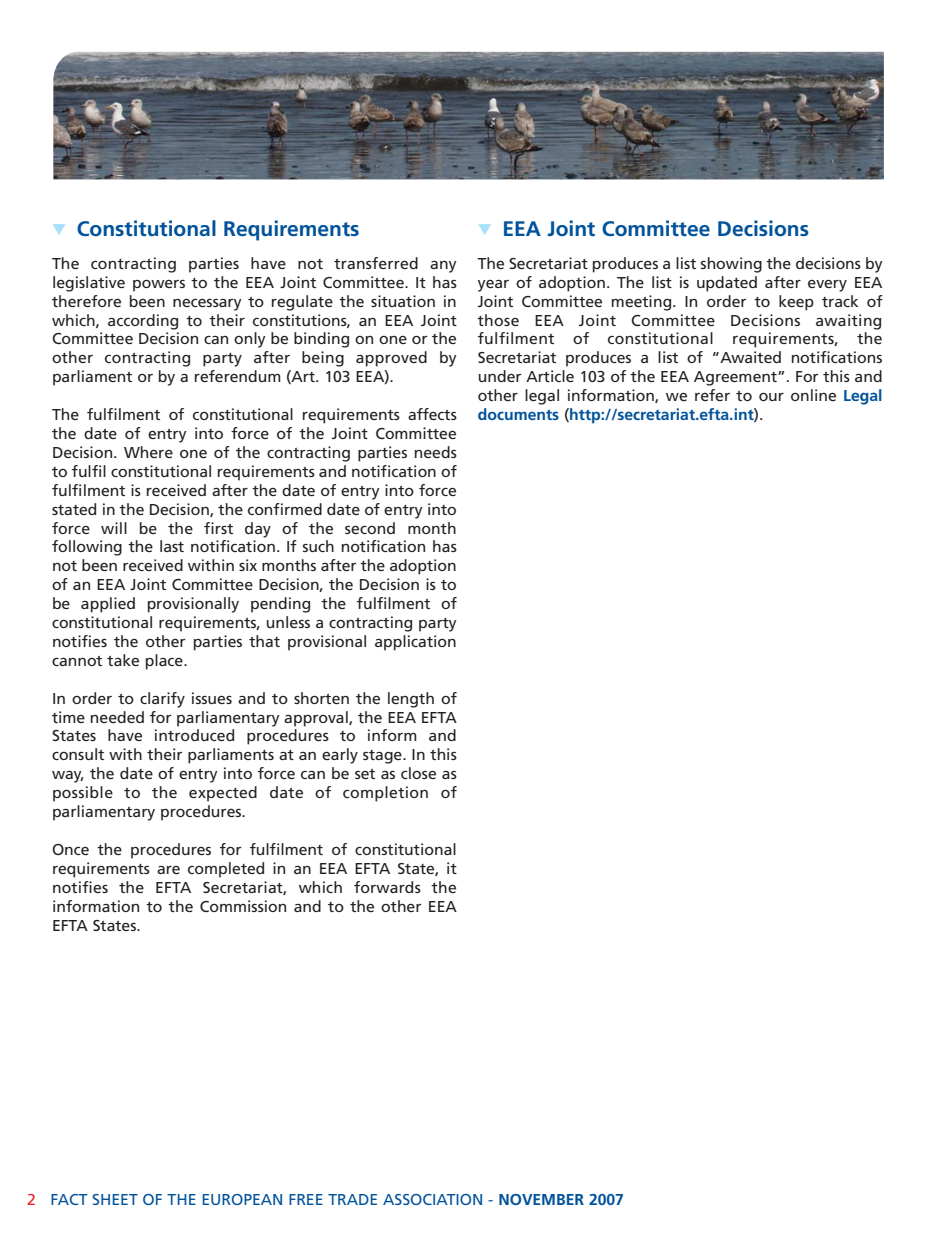
<style>
.page{position:relative;width:933px;height:1241px;background:#fff}
.page>*{position:absolute;margin:0;border:0;box-sizing:border-box;transform-origin:0 0}
.t1{font:700 21px "Frutiger";color:#00529b}
.t2{font:15.75px/18.9px "Frutiger";color:#231f20;text-align:justify}
.t3{font:15.75px "Frutiger";color:#00529b}
.s1{color:#aae1fa}
.s2{font-weight:700;color:#00529b}
.s3{color:#ed1c24}
.s4{font-weight:700}
</style>
<div class="page">
<svg style="left:53px;top:51px;width:831px;height:129px"></svg>
<h1 class="t1" style="left:52px;top:221px;width:309px"><span class="s1">▼</span> Constitutional Requirements</h1>
<p class="t2" style="left:52px;top:255px;width:406px">The contracting parties have not transferred any legislative powers to the EEA Joint Committee. It has therefore been necessary to regulate the situation in which, according to their constitutions, an EEA Joint Committee Decision can only be binding on one or the other contracting party after being approved by parliament or by a referendum (Art. 103 EEA).</p>
<p class="t2" style="left:52px;top:406px;width:406px">The fulfilment of constitutional requirements affects the date of entry into force of the Joint Committee Decision. Where one of the contracting parties needs to fulfil constitutional requirements and notification of fulfilment is received after the date of entry into force stated in the Decision, the confirmed date of entry into force will be the first day of the second month following the last notification. If such notification has not been received within six months after the adoption of an EEA Joint Committee Decision, the Decision is to be applied provisionally pending the fulfilment of constitutional requirements, unless a contracting party notifies the other parties that provisional application cannot take place.</p>
<p class="t2" style="left:52px;top:690px;width:406px">In order to clarify issues and to shorten the length of time needed for parliamentary approval, the EEA EFTA States have introduced procedures to inform and consult with their parliaments at an early stage. In this way, the date of entry into force can be set as close as possible to the expected date of completion of parliamentary procedures.</p>
<p class="t2" style="left:52px;top:841px;width:406px">Once the procedures for fulfilment of constitutional requirements are completed in an EEA EFTA State, it notifies the EFTA Secretariat, which forwards the information to the Commission and to the other EEA EFTA States.</p>
<h1 class="t1" style="left:477px;top:221px;width:332px"><span class="s1">▼</span> EEA Joint Committee Decisions</h1>
<p class="t2" style="left:477px;top:255px;width:406px">The Secretariat produces a list showing the decisions by year of adoption. The list is updated after every EEA Joint Committee meeting. In order to keep track of those EEA Joint Committee Decisions awaiting fulfilment of constitutional requirements, the Secretariat produces a list of “Awaited notifications under Article 103 of the EEA Agreement”. For this and other legal information, we refer to our online <span class="s2">Legal documents</span> (<span class="s2">http://secretariat.efta.int</span>).</p>
<p class="t3" style="left:27px;top:1193px;width:598px"><span class="s3">2</span> FACT SHEET OF THE EUROPEAN FREE TRADE ASSOCIATION - <span class="s4">NOVEMBER 2007</span></p>
</div>
